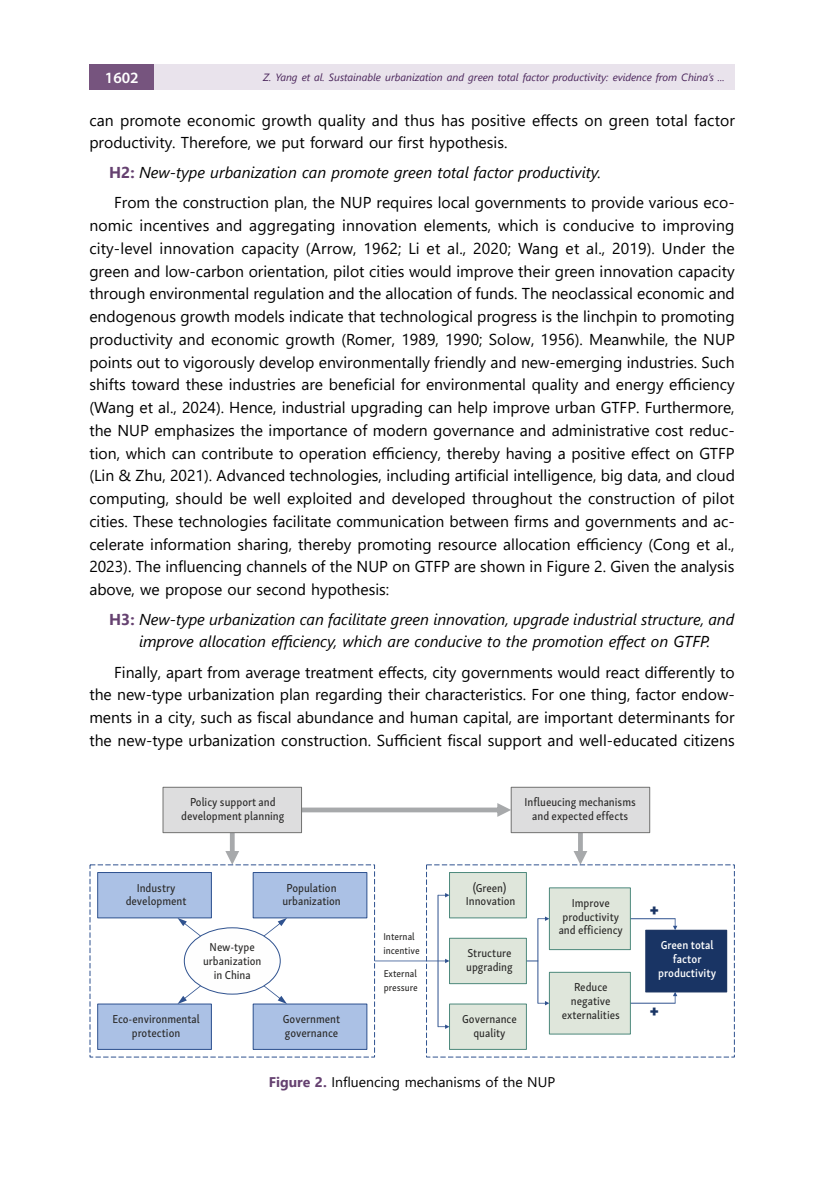
<style>
.page{position:relative;width:834px;height:1191px;background:#fff}
.page>*{position:absolute;margin:0;border:0;box-sizing:border-box;transform-origin:0 0}
.t1{font:20.47px "Skolar Sans PE Cn Eb";color:#193464}
.t2{font:15.75px/22.8px "Segoe UI";color:#000}
.t3{font:italic 15.75px/22.4px "Segoe UI";color:#000;text-align:center}
.t4{font:600 15.75px "Myriad Pro";color:#fff}
.t5{font:14px "Segoe UI";color:#000}
.t6{font:11.9px/13.8px "Skolar Sans PE Cn Me";color:#2b2a29;text-align:center}
.t7{font:600 11.9px/13.8px "Skolar Sans PE Cn";color:#fefefe;text-align:center}
.t8{font:italic 10.5px "Segoe UI";color:#482359}
.t9{font:10.15px/13.8px "Skolar Sans PE Cn Me";color:#2b2a29}
.s1{font-weight:700;color:#654170}
.s2{font-style:italic}
.s3{font-weight:700;font-style:normal;color:#654170}
</style>
<div class="page">
<div style="left:89px;top:64px;width:65px;height:26px;background:#76547e"></div>
<div style="left:154px;top:64px;width:580px;height:26px;background:#e9e3ec"></div>
<svg style="left:302px;top:803px;width:208px;height:14px"></svg>
<svg style="left:225px;top:833px;width:14px;height:31px"></svg>
<div style="left:163px;top:787px;width:138px;height:45px;background:#ddddde"></div>
<div style="left:162px;top:787px;width:140px;height:46px;border:1px solid #727271"></div>
<svg style="left:573px;top:833px;width:14px;height:31px"></svg>
<div style="left:511px;top:787px;width:138px;height:45px;background:#ddddde"></div>
<div style="left:510px;top:787px;width:140px;height:46px;border:1px solid #727271"></div>
<div style="left:98px;top:1004px;width:113px;height:45px;background:#abc1e5"></div>
<div style="left:97px;top:1003px;width:115px;height:46px;border:1px solid #2f528f"></div>
<div style="left:98px;top:872px;width:113px;height:46px;background:#abc1e5"></div>
<div style="left:97px;top:872px;width:115px;height:46px;border:1px solid #2f528f"></div>
<div style="left:253px;top:1004px;width:114px;height:45px;background:#abc1e5"></div>
<div style="left:253px;top:1003px;width:114px;height:46px;border:1px solid #2f528f"></div>
<div style="left:253px;top:872px;width:114px;height:46px;background:#abc1e5"></div>
<div style="left:253px;top:872px;width:114px;height:46px;border:1px solid #2f528f"></div>
<svg style="left:177px;top:918px;width:110px;height:86px"></svg>
<div style="left:184px;top:927px;width:96px;height:67px;background:#fefefe;border-radius:50%"></div>
<div style="left:184px;top:927px;width:97px;height:67px;border:1px solid #2f528f;border-radius:50%"></div>
<svg style="left:374px;top:958px;width:75px;height:5px"></svg>
<div style="left:449px;top:872px;width:77px;height:46px;background:#dfe6db"></div>
<div style="left:449px;top:872px;width:78px;height:46px;border:1px solid #4d897c"></div>
<div style="left:449px;top:1004px;width:77px;height:45px;background:#dfe6db"></div>
<div style="left:449px;top:1003px;width:78px;height:46px;border:1px solid #4d897c"></div>
<svg style="left:438px;top:893px;width:11px;height:4px"></svg>
<svg style="left:438px;top:1024px;width:11px;height:5px"></svg>
<hr style="left:437px;top:895px;width:1px;height:131px;background:#2f528f">
<svg style="left:538px;top:916px;width:11px;height:5px"></svg>
<svg style="left:538px;top:1001px;width:11px;height:4px"></svg>
<hr style="left:537px;top:918px;width:1px;height:85px;background:#2f528f">
<div style="left:449px;top:938px;width:77px;height:45px;background:#dfe6db"></div>
<div style="left:449px;top:937px;width:78px;height:47px;border:1px solid #4d897c"></div>
<div style="left:645px;top:930px;width:81px;height:62px;background:#193464"></div>
<div style="left:645px;top:929px;width:82px;height:63px;border:1px solid #203864"></div>
<svg style="left:672px;top:918px;width:5px;height:12px"></svg>
<hr style="left:630px;top:918px;width:45px;height:1px;background:#2f528f">
<svg style="left:672px;top:991px;width:5px;height:12px"></svg>
<hr style="left:630px;top:1002px;width:45px;height:1px;background:#2f528f">
<div style="left:549px;top:972px;width:81px;height:62px;background:#dfe6db"></div>
<div style="left:549px;top:971px;width:81px;height:63px;border:1px solid #4d897c"></div>
<div style="left:549px;top:888px;width:81px;height:61px;background:#dfe6db"></div>
<div style="left:549px;top:887px;width:81px;height:63px;border:1px solid #4d897c"></div>
<p class="t4" style="left:105px;top:67px;width:35px">1602</p>
<p class="t8" style="left:263px;top:67px;width:463px">Z. Yang et al. Sustainable urbanization and green total factor productivity: evidence from China’s ...</p>
<p class="t2" style="left:89px;top:107px;width:647px">can promote economic growth quality and thus has positive effects on green total factor productivity. Therefore, we put forward our first hypothesis.</p>
<p class="t2" style="left:114px;top:156px;width:622px;line-height:30.3px;text-indent:-5px"><span class="s1">H2:</span> <span class="s2">New-type urbanization can promote green total factor productivity.<br></span>From the construction plan, the NUP requires local governments to provide various eco-</p>
<p class="t2" style="left:89px;top:213px;width:647px;text-align:justify">nomic incentives and aggregating innovation elements, which is conducive to improving city-level innovation capacity (Arrow, 1962; Li et al., 2020; Wang et al., 2019). Under the green and low-carbon orientation, pilot cities would improve their green innovation capacity through environmental regulation and the allocation of funds. The neoclassical economic and endogenous growth models indicate that technological progress is the linchpin to promoting productivity and economic growth (Romer, 1989, 1990; Solow, 1956). Meanwhile, the NUP points out to vigorously develop environmentally friendly and new-emerging industries. Such shifts toward these industries are beneficial for environmental quality and energy efficiency (Wang et al., 2024). Hence, industrial upgrading can help improve urban GTFP. Furthermore, the NUP emphasizes the importance of modern governance and administrative cost reduc&shy;tion, which can contribute to operation efficiency, thereby having a positive effect on GTFP (Lin &amp; Zhu, 2021). Advanced technologies, including artificial intelligence, big data, and cloud computing, should be well exploited and developed throughout the construction of pilot cities. These technologies facilitate communication between firms and governments and ac&shy;celerate information sharing, thereby promoting resource allocation efficiency (Cong et al., 2023). The influencing channels of the NUP on GTFP are shown in Figure 2. Given the analysis above, we propose our second hypothesis:</p>
<p class="t3" style="left:109px;top:605px;width:626px"><span class="s3">H3:</span> New-type urbanization can facilitate green innovation, upgrade industrial structure, and improve allocation efficiency, which are conducive to the promotion effect on GTFP.</p>
<p class="t2" style="left:89px;top:659px;width:646px;text-align:justify;text-indent:25px">Finally, apart from average treatment effects, city governments would react differently to the new-type urbanization plan regarding their characteristics. For one thing, factor endow&shy;ments in a city, such as fiscal abundance and human capital, are important determinants for the new-type urbanization construction. Sufficient fiscal support and well-educated citizens</p>
<p class="t6" style="left:181px;top:794px;width:105px">Policy support and development planning</p>
<p class="t6" style="left:524px;top:794px;width:113px">Influeucing mechanisms and expected effects</p>
<p class="t6" style="left:126px;top:879px;width:62px">Industry development</p>
<p class="t6" style="left:282px;top:879px;width:60px">Population urbanization</p>
<p class="t6" style="left:203px;top:939px;width:60px">New-type urbanization in China</p>
<p class="t9" style="left:383px;top:929px;width:38px">Internal incentive</p>
<p class="t9" style="left:383px;top:965px;width:36px">External pressure</p>
<p class="t6" style="left:112px;top:1011px;width:89px">Eco-environmental protection</p>
<p class="t6" style="left:283px;top:1011px;width:59px;text-align:left">Government governance</p>
<p class="t6" style="left:465px;top:879px;width:51px">(Green)<br>Innovation</p>
<p class="t6" style="left:558px;top:895px;width:66px">Improve productivity and efficiency</p>
<p class="t1" style="left:648px;top:892px;width:13px">+</p>
<p class="t6" style="left:466px;top:945px;width:48px;text-align:left">Structure upgrading</p>
<p class="t7" style="left:658px;top:937px;width:59px">Green total factor productivity</p>
<p class="t6" style="left:462px;top:1011px;width:56px">Governance quality</p>
<p class="t6" style="left:561px;top:979px;width:59px">Reduce negative externalities</p>
<p class="t5" style="left:269px;top:1068px;width:288px"><span class="s1">Figure 2.</span> Influencing mechanisms of the NUP</p>
</div>
